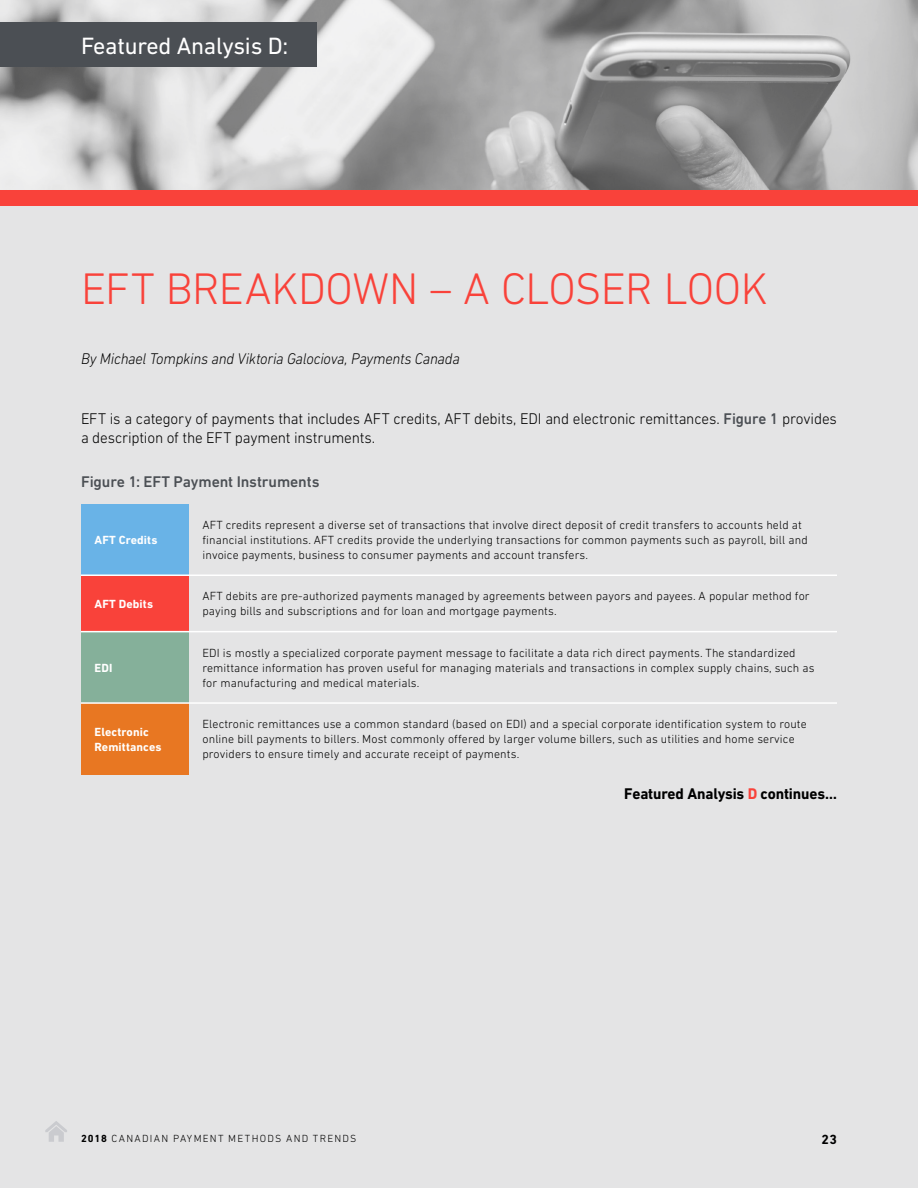
<style>
.page{position:relative;width:918px;height:1188px;background:#e4e4e5}
.page>*{position:absolute;margin:0;border:0;box-sizing:border-box;transform-origin:0 0}
.H1___Page_title___Fe{font:300 45px "DIN Next LT Pro";letter-spacing:-.015em;color:#f9423a}
.H2___Subhead___White{font:24px "DIN Next LT Pro";letter-spacing:-.01em;color:#fff}
.Body___2_Spaces_afte{font:300 15.75px/19.5px "DIN Next LT Pro";letter-spacing:-.01em;color:#000}
.Author{font:italic 300 15.75px "DIN Next LT Pro";letter-spacing:-.015em;color:#000}
.H4___Figure_heading{font:500 15.75px "DIN Next LT Pro";letter-spacing:-.01em;color:#4b4f54}
.Body{font:700 15.75px "DIN Next LT Pro";letter-spacing:-.01em;color:#000}
.t1{font:700 13.5px "DIN Next LT Pro";color:#000}
.Table_body{font:300 12px/15px "DIN Next LT Pro";letter-spacing:.01em;color:#000}
.Table_body-2{font:700 12px/15px "DIN Next LT Pro";letter-spacing:.01em;color:#fff}
.t2{font:300 10.5px "DIN Next LT Pro";letter-spacing:.12em;color:#000}
.s1{font-weight:500;color:#4b4f54}
.s2{color:#f9423a}
.s3{font-weight:700}
</style>
<div class="page">
<img style="left:0;top:0;width:918px;height:190px">
<div style="left:0;top:22px;width:316px;height:46px;background:#4b4f54"></div>
<div style="left:0;top:190px;width:918px;height:16px;background:#f9423a"></div>
<div style="left:81px;top:504px;width:108px;height:71px;background:#69b3e7"></div>
<div style="left:81px;top:575px;width:108px;height:57px;background:#f9423a"></div>
<div style="left:81px;top:632px;width:108px;height:71px;background:#85b09a"></div>
<div style="left:81px;top:703px;width:108px;height:71px;background:#e87722"></div>
<hr style="left:81px;top:574px;width:108px;height:2px;background:#fff">
<hr style="left:189px;top:574px;width:648px;height:2px;background:#fff">
<hr style="left:81px;top:631px;width:108px;height:1px;background:#fff">
<hr style="left:189px;top:631px;width:648px;height:1px;background:#fff">
<hr style="left:81px;top:702px;width:108px;height:2px;background:#fff">
<hr style="left:189px;top:702px;width:648px;height:2px;background:#fff">
<svg style="left:45px;top:1121px;width:22px;height:21px"></svg>
<p class="H2___Subhead___White" style="left:81px;top:32px;width:209px">Featured Analysis D:</p>
<p class="H1___Page_title___Fe" style="left:81px;top:263px;width:688px">EFT BREAKDOWN – A CLOSER LOOK</p>
<p class="Author" style="left:81px;top:349px;width:380px">By Michael Tompkins and Viktoria Galociova, Payments Canada</p>
<p class="Body___2_Spaces_afte" style="left:81px;top:408px;width:757px">EFT is a category of payments that includes AFT credits, AFT debits, EDI and electronic remittances. <span class="s1">Figure 1</span> provides a description of the EFT payment instruments.</p>
<p class="H4___Figure_heading" style="left:81px;top:473px;width:240px">Figure 1: EFT Payment Instruments</p>
<p class="Table_body-2" style="left:94px;top:532px;width:64px">AFT Credits</p>
<p class="Table_body" style="left:202px;top:517px;width:607px">AFT credits represent a diverse set of transactions that involve direct deposit of credit transfers to accounts held at financial institutions. AFT credits provide the underlying transactions for common payments such as payroll, bill and invoice payments, business to consumer payments and account transfers.</p>
<p class="Table_body-2" style="left:94px;top:596px;width:60px">AFT Debits</p>
<p class="Table_body" style="left:202px;top:589px;width:609px">AFT debits are pre-authorized payments managed by agreements between payors and payees. A popular method for paying bills and subscriptions and for loan and mortgage payments.</p>
<p class="Table_body-2" style="left:94px;top:660px;width:19px">EDI</p>
<p class="Table_body" style="left:202px;top:645px;width:614px">EDI is mostly a specialized corporate payment message to facilitate a data rich direct payments. The standardized remittance information has proven useful for managing materials and transactions in complex supply chains, such as for manufacturing and medical materials.</p>
<p class="Table_body-2" style="left:94px;top:724px;width:69px">Electronic<br>Remittances</p>
<p class="Table_body" style="left:202px;top:717px;width:606px">Electronic remittances use a common standard (based on EDI) and a special corporate identification system to route online bill payments to billers. Most commonly offered by larger volume billers, such as utilities and home service providers to ensure timely and accurate receipt of payments.</p>
<p class="Body" style="left:624px;top:784px;width:214px">Featured Analysis <span class="s2">D</span> continues…</p>
<p class="t2" style="left:81px;top:1132px;width:277px"><span class="s3">2018</span> CANADIAN PAYMENT METHODS AND TRENDS</p>
<p class="t1" style="left:822px;top:1132px;width:17px">23</p>
</div>
